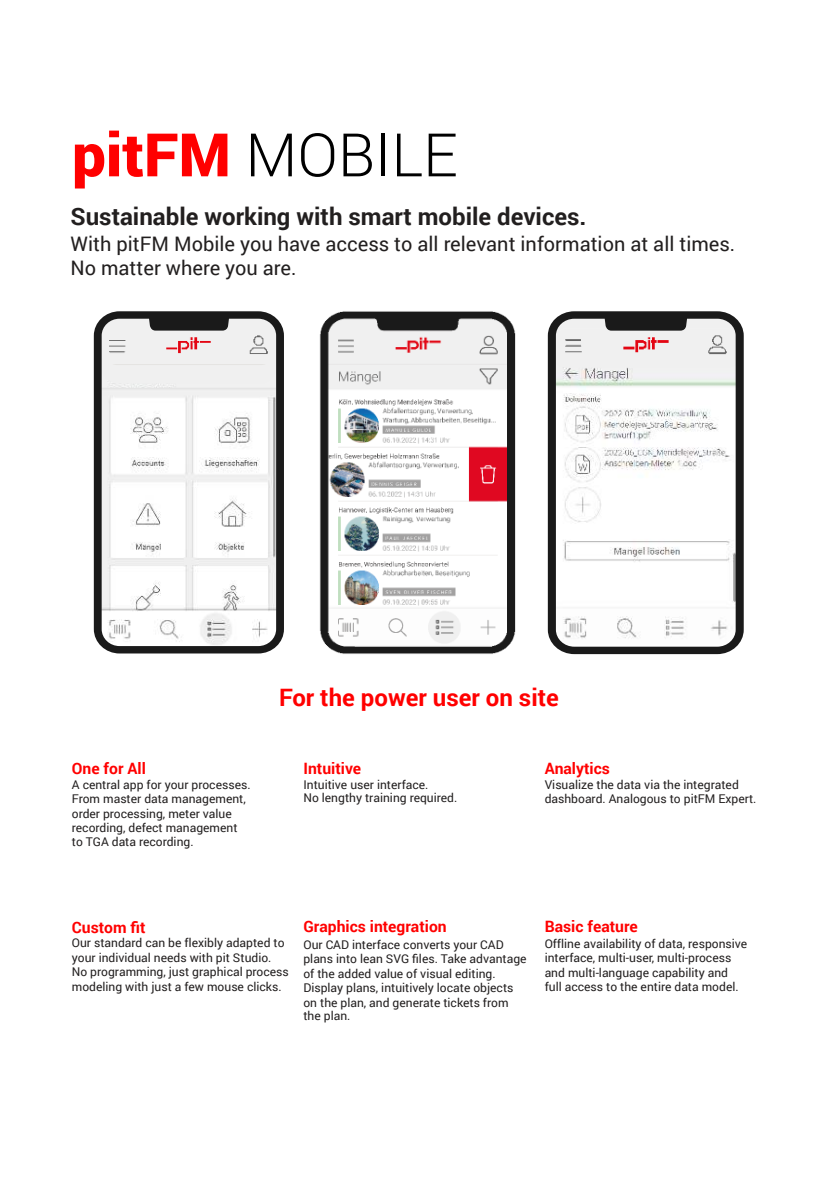
<style>
.page{position:relative;width:840px;height:1191px;background:#fff}
.page>*{position:absolute;margin:0;border:0;box-sizing:border-box;transform-origin:0 0}
.t1{font:300 60px "Roboto";color:#000}
.t2{font:700 24px "Roboto";color:#221f1f}
.t3{font:700 24px "Roboto";color:#f00}
.t4{font:20px/24px "Roboto";color:#221f1f}
.t5{font:700 15.6px "Roboto";color:#f00}
.t6{font:12px/14.4px "Roboto";color:#221f1f}
.s1{font-weight:900;color:#f00}
</style>
<div class="page">
<img style="left:319px;top:311px;width:197px;height:343px">
<svg style="left:547px;top:311px;width:196px;height:343px"></svg>
<svg style="left:94px;top:311px;width:190px;height:342px"></svg>
<h1 class="t1" style="left:72px;top:120px;width:387px"><span class="s1">pitFM</span> MOBILE</h1>
<h2 class="t2" style="left:70px;top:206px;width:517px">Sustainable working with smart mobile devices.</h2>
<h3 class="t4" style="left:70px;top:233px;width:666px">With pitFM Mobile you have access to all relevant information at all times.<br>No matter where you are.</h3>
<p class="t5" style="left:72px;top:762px;width:75px">One for All</p>
<p class="t6" style="left:72px;top:778px;width:180px">A central app for your processes.<br>From master data management, order processing, meter value recording, defect management to TGA data recording.</p>
<h2 class="t3" style="left:279px;top:688px;width:281px">For the power user on site</h2>
<p class="t5" style="left:303px;top:762px;width:59px">Intuitive</p>
<p class="t6" style="left:303px;top:778px;width:155px;line-height:13.4px">Intuitive user interface.<br>No lengthy training required.</p>
<p class="t5" style="left:544px;top:762px;width:67px">Analytics</p>
<p class="t6" style="left:544px;top:778px;width:213px">Visualize the data via the integrated dashboard. Analogous to pitFM Expert.</p>
<p class="t5" style="left:72px;top:916px;width:75px">Custom 昀椀t</p>
<p class="t6" style="left:72px;top:935px;width:218px">Our standard can be 昀氀exibly adapted to your individual needs with pit Studio.<br>No programming, just graphical process modeling with just a few mouse clicks.</p>
<p class="t5" style="left:303px;top:920px;width:145px">Graphics integration</p>
<p class="t6" style="left:303px;top:938px;width:224px">Our CAD interface converts your CAD plans into lean SVG 昀椀les. Take advantage of the added value of visual editing.<br>Display plans, intuitively locate objects on the plan, and generate tickets from the plan.</p>
<p class="t5" style="left:544px;top:920px;width:95px">Basic feature</p>
<p class="t6" style="left:544px;top:935px;width:204px">O昀툀ine availability of data, responsive interface, multi-user, multi-process and multi-language capability and full access to the entire data model.</p>
</div>
